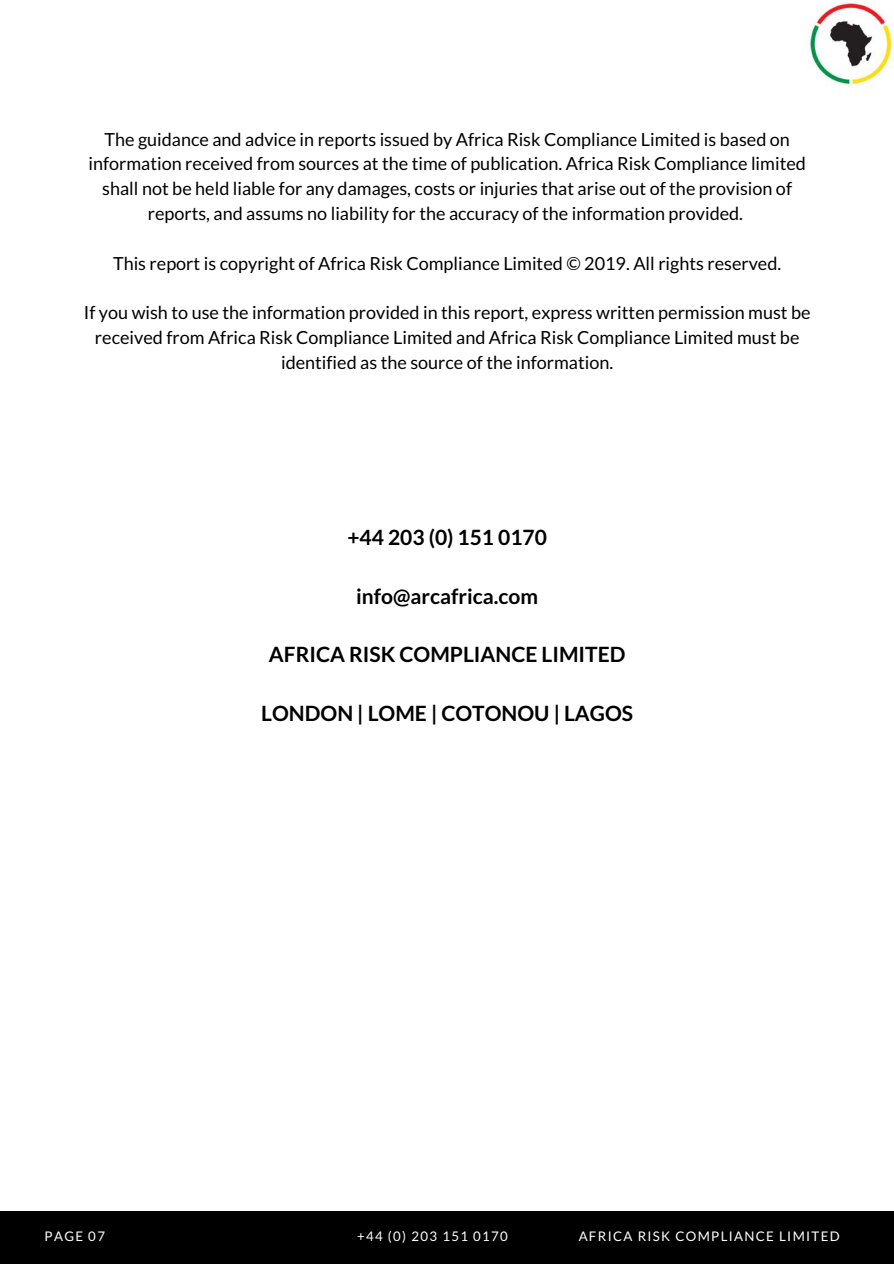
<style>
.page{position:relative;width:894px;height:1264px;background:#fff}
.page>*{position:absolute;margin:0;border:0;box-sizing:border-box;transform-origin:0 0}
.t1{font:700 21px "Lato";color:#000}
.t2{font:18px/24.8px "Lato";color:#000;text-align:center}
.t3{font:13.2px "Lato";letter-spacing:.1em;color:#fff}
</style>
<div class="page">
<div style="left:0;top:1211px;width:893px;height:52px;background:#000"></div>
<img style="left:809px;top:0;width:84px;height:87px">
<p class="t2" style="left:88px;top:126px;width:718px">The guidance and advice in reports issued by Africa Risk Compliance Limited is based on information received from sources at the time of publication. Africa Risk Compliance limited shall not be held liable for any damages, costs or injuries that arise out of the provision of reports, and assums no liability for the accuracy of the information provided.</p>
<p class="t2" style="left:113px;top:250px;width:669px">This report is copyright of Africa Risk Compliance Limited © 2019. All rights reserved.</p>
<p class="t2" style="left:84px;top:300px;width:728px">If you wish to use the information provided in this report, express written permission must be received from Africa Risk Compliance Limited and Africa Risk Compliance Limited must be identified as the source of the information.</p>
<p class="t1" style="left:347px;top:524px;width:201px">+44 203 (0) 151 0170</p>
<p class="t1" style="left:356px;top:583px;width:183px">info@arcafrica.com</p>
<p class="t1" style="left:269px;top:641px;width:358px">AFRICA RISK COMPLIANCE LIMITED</p>
<p class="t1" style="left:261px;top:700px;width:373px">LONDON | LOME | COTONOU | LAGOS</p>
<p class="t3" style="left:357px;top:1227px;width:152px">+44 (0) 203 151 0170</p>
<p class="t3" style="left:45px;top:1227px;width:62px">PAGE 07</p>
<p class="t3" style="left:578px;top:1227px;width:262px">AFRICA RISK COMPLIANCE LIMITED</p>
</div>
